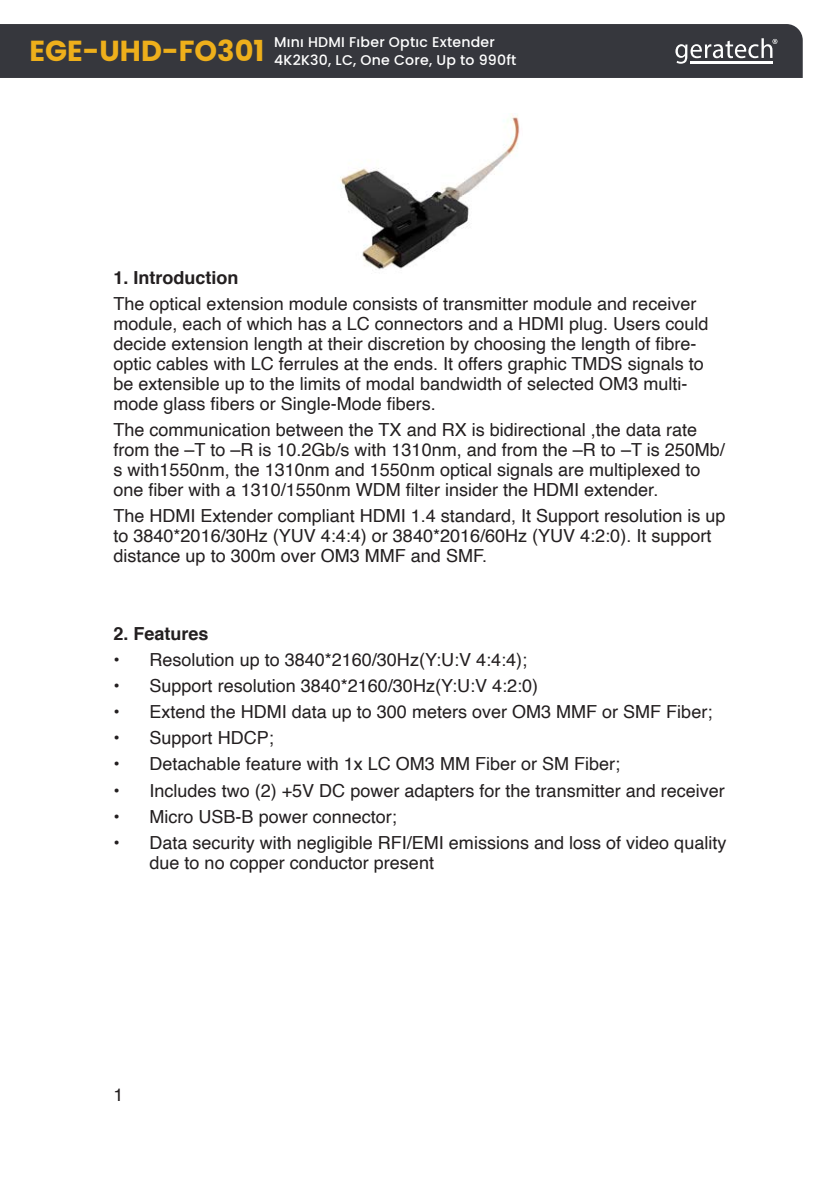
<style>
.page{position:relative;width:840px;height:1191px;background:#fff}
.page>*{position:absolute;margin:0;border:0;box-sizing:border-box;transform-origin:0 0}
.Paragraph{font:18px/20px "Helvetica";color:#231f20}
.Paragraph-2{font:700 18px "Helvetica";color:#231f20}
.t1{font:500 14.2px/18.4px "Poppins";letter-spacing:.015em;color:#fff}
</style>
<div class="page">
<div style="left:0;top:24px;width:802px;height:54px;background:#36373d"></div>
<svg style="left:675px;top:38px;width:102px;height:26px;background:#66666b"></svg>
<hr style="left:716px;top:61px;width:28px;height:3px;background:#fff">
<hr style="left:744px;top:61px;width:27px;height:3px;background:#fff">
<hr style="left:690px;top:61px;width:26px;height:3px;background:#fff">
<img style="left:340px;top:113px;width:180px;height:157px">
<p class="t1" style="left:30px;top:33px;width:488px;text-indent:244px">Mını HDMI Fıber Optıc Extender<br><sup>EGE-UHD-FO301</sup> 4K2K30, LC, One Core, Up to 990ft</p>
<p class="Paragraph-2" style="left:113px;top:263px;width:127px">1. Introduction</p>
<p class="Paragraph" style="left:113px;top:294px;width:596px">The optical extension module consists of transmitter module and receiver module, each of which has a LC connectors and a HDMI plug. Users could decide extension length at their discretion by choosing the length of fibre&shy;optic cables with LC ferrules at the ends. It offers graphic TMDS signals to be extensible up to the limits of modal bandwidth of selected OM3 multi&shy;mode glass fibers or Single-Mode fibers.</p>
<p class="Paragraph" style="left:113px;top:420px;width:612px">The communication between the TX and RX is bidirectional ,the data rate from the –T to –R is 10.2Gb/s with 1310nm, and from the –R to –T is 250Mb/ s with1550nm, the 1310nm and 1550nm optical signals are multiplexed to one fiber with a 1310/1550nm WDM filter insider the HDMI extender.</p>
<p class="Paragraph" style="left:113px;top:506px;width:613px">The HDMI Extender compliant HDMI 1.4 standard, It Support resolution is up to 3840*2016/30Hz (YUV 4:4:4) or 3840*2016/60Hz (YUV 4:2:0). It support distance up to 300m over OM3 MMF and SMF.</p>
<p class="Paragraph-2" style="left:113px;top:619px;width:97px">2. Features</p>
<p class="Paragraph" style="left:113px;top:650px;width:415px">• Resolution up to 3840*2160/30Hz(Y:U:V 4:4:4);</p>
<p class="Paragraph" style="left:113px;top:676px;width:426px">• Support resolution 3840*2160/30Hz(Y:U:V 4:2:0)</p>
<p class="Paragraph" style="left:113px;top:702px;width:600px">• Extend the HDMI data up to 300 meters over OM3 MMF or SMF Fiber;</p>
<p class="Paragraph" style="left:113px;top:728px;width:162px">• Support HDCP;</p>
<p class="Paragraph" style="left:113px;top:754px;width:508px">• Detachable feature with 1x LC OM3 MM Fiber or SM Fiber;</p>
<p class="Paragraph" style="left:113px;top:780px;width:612px">• Includes two (2) +5V DC power adapters for the transmitter and receiver</p>
<p class="Paragraph" style="left:113px;top:806px;width:285px">• Micro USB-B power connector;</p>
<p class="Paragraph" style="left:149px;top:832px;width:578px;text-indent:-36px">• Data security with negligible RFI/EMI emissions and loss of video quality due to no copper conductor present</p>
<p class="Paragraph" style="left:113px;top:1085px;width:12px">1</p>
</div>
